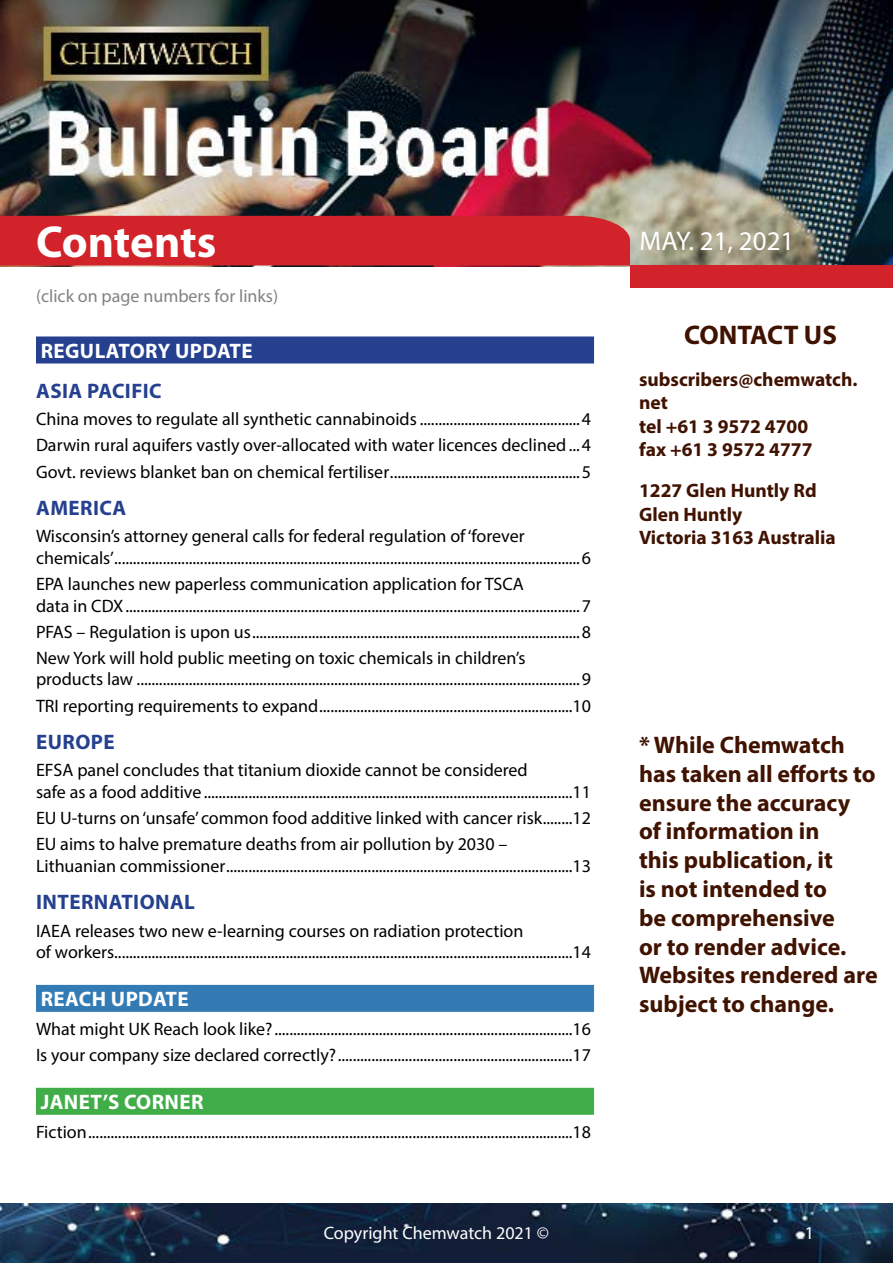
<style>
.page{position:relative;width:893px;height:1263px;background:#fff}
.page>*{position:absolute;margin:0;border:0;box-sizing:border-box;transform-origin:0 0}
.t1{font:700 45px "Myriad Pro";letter-spacing:-.005em;color:#fff}
.t2{font:27px "Myriad Pro";color:#fff}
.t3{font:700 27px "Myriad Pro";color:#401200}
.t4{font:700 24px/28.8px "Myriad Pro";color:#401200}
.t5{font:700 21px "Myriad Pro";letter-spacing:.02em;color:#fff}
.t6{font:700 21px "Myriad Pro";letter-spacing:.02em;color:#25408f}
.t7{font:700 19.5px/23.4px "Myriad Pro";color:#401200}
.t8{font:18px/26.1px "Myriad Pro";color:#000}
.t9{font:18px "Myriad Pro";color:#808285}
.t10{font:18px "Myriad Pro";color:#fff}
</style>
<div class="page">
<img style="left:0;top:0;width:893px;height:265px">
<div style="left:630px;top:265px;width:263px;height:23px;background:#d2232a"></div>
<div style="left:0;top:216px;width:630px;height:50px;background:#d2232a"></div>
<img style="left:0;top:1204px;width:893px;height:59px">
<div style="left:36px;top:336px;width:558px;height:27px;background:#25408f"></div>
<div style="left:36px;top:985px;width:558px;height:27px;background:#337bb5"></div>
<div style="left:36px;top:1088px;width:558px;height:27px;background:#41ad49"></div>
<h1 class="t1" style="left:36px;top:213px;width:182px">Contents</h1>
<h2 class="t2" style="left:639px;top:224px;width:156px">May. 21, 2021</h2>
<p class="t9" style="left:36px;top:284px;width:244px">(click on page numbers for links)</p>
<p class="t5" style="left:41px;top:337px;width:213px">REGULATORY UPDATE</p>
<p class="t6" style="left:36px;top:377px;width:127px">ASIA PACIFIC</p>
<p class="t8" style="left:36px;top:406px;width:556px;text-align:justify">China moves to regulate all synthetic cannabinoids ...........................................4<br>Darwin rural aquifers vastly over-allocated with water licences declined ...4<br>Govt. reviews blanket ban on chemical fertiliser...................................................5</p>
<p class="t6" style="left:36px;top:494px;width:92px">AMERICA</p>
<p class="t8" style="left:36px;top:525px;width:556px;line-height:21.6px">Wisconsin’s attorney general calls for federal regulation of ‘forever chemicals’.............................................................................................................................6</p>
<p class="t8" style="left:36px;top:573px;width:556px;line-height:21.6px">EPA launches new paperless communication application for TSCA<br>data in CDX..........................................................................................................................7</p>
<p class="t8" style="left:36px;top:618px;width:556px">PFAS – Regulation is upon us........................................................................................8<br>New York will hold public meeting on toxic chemicals in children’s</p>
<p class="t8" style="left:36px;top:666px;width:556px">products law .......................................................................................................................9<br>TRI reporting requirements to expand....................................................................10</p>
<p class="t6" style="left:36px;top:728px;width:80px">EUROPE</p>
<p class="t8" style="left:36px;top:759px;width:556px;line-height:21.6px">EFSA panel concludes that titanium dioxide cannot be considered<br>safe as a food additive ...................................................................................................11</p>
<p class="t8" style="left:36px;top:805px;width:556px">EU U-turns on ‘unsafe’ common food additive linked with cancer risk........12<br>EU aims to halve premature deaths from air pollution by 2030 –</p>
<p class="t8" style="left:36px;top:852px;width:556px">Lithuanian commissioner.............................................................................................13</p>
<p class="t6" style="left:36px;top:888px;width:160px">INTERNATIONAL</p>
<p class="t8" style="left:36px;top:919px;width:557px;line-height:21.6px">IAEA releases two new e-learning courses on radiation protection<br>of workers...........................................................................................................................14</p>
<p class="t5" style="left:41px;top:985px;width:149px">REACH UPDATE</p>
<p class="t8" style="left:36px;top:1015px;width:556px">What might UK Reach look like?................................................................................16<br>Is your company size declared correctly?...............................................................17</p>
<p class="t5" style="left:41px;top:1088px;width:164px">JANET’S CORNER</p>
<p class="t8" style="left:36px;top:1118px;width:557px">Fiction..................................................................................................................................18</p>
<h2 class="t3" style="left:684px;top:318px;width:154px">CONTACT US</h2>
<p class="t7" style="left:639px;top:367px;width:220px">subscribers@chemwatch. net<br>tel +61 3 9572 4700<br>fax +61 3 9572 4777</p>
<p class="t7" style="left:639px;top:478px;width:198px">1227 Glen Huntly Rd<br>Glen Huntly<br>Victoria 3163 Australia</p>
<h3 class="t4" style="left:639px;top:730px;width:240px">* While Chemwatch has taken all efforts to ensure the accuracy of information in<br>this publication, it<br>is not intended to<br>be comprehensive<br>or to render advice.<br>Websites rendered are subject to change.</h3>
<p class="t10" style="left:324px;top:1222px;width:227px">Copyright Chemwatch 2021 ©</p>
<p class="t10" style="left:805px;top:1222px;width:11px">1</p>
</div>
